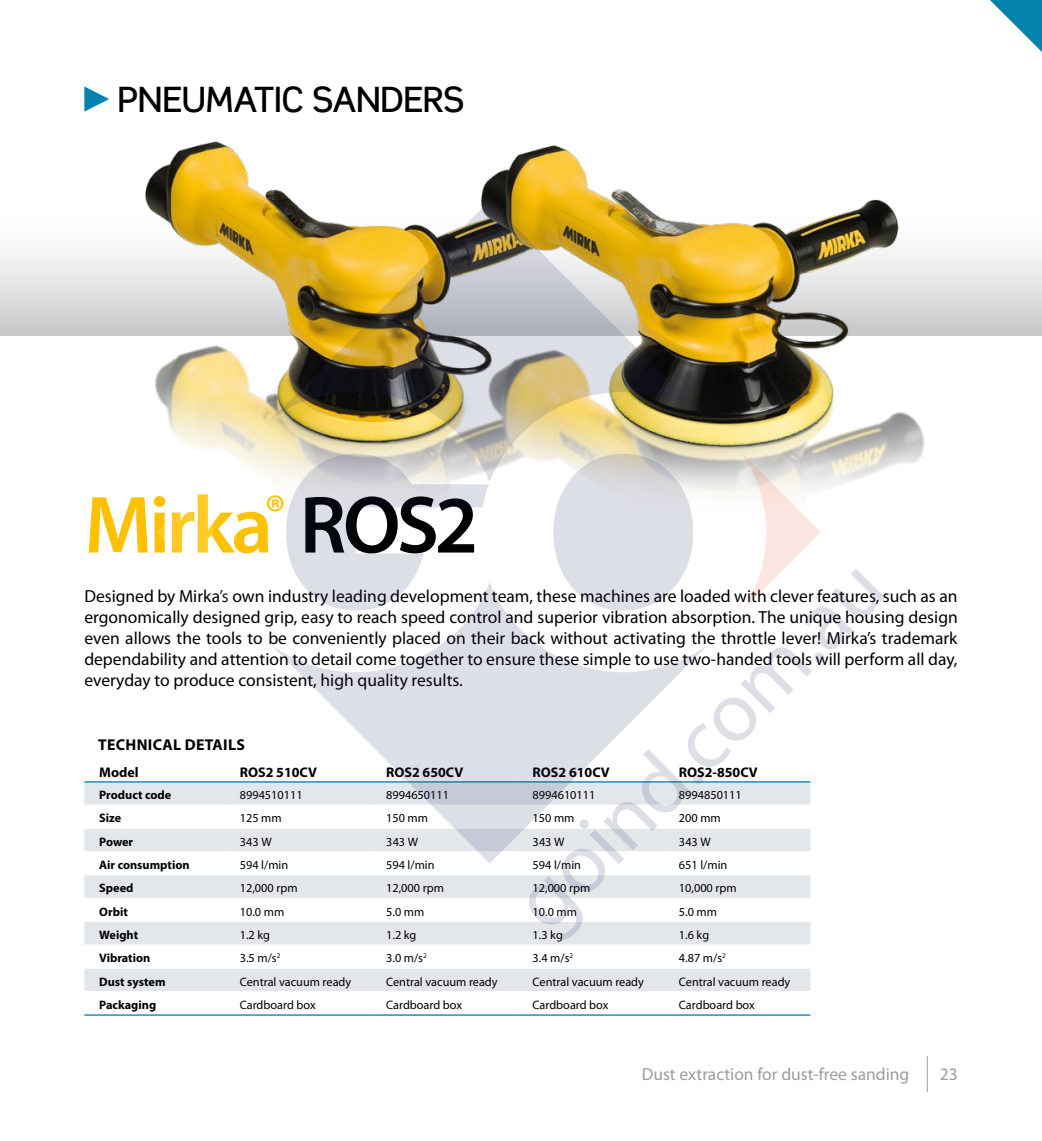
<style>
.page{position:relative;width:1042px;height:1141px;background:#fff}
.page>*{position:absolute;margin:0;border:0;box-sizing:border-box;transform-origin:0 0}
.t1{font:600 81.9px "Myriad Pro";letter-spacing:-.04em;color:#fdc100}
.t2{font:500 35px "Scene Pro";letter-spacing:-.015em;color:#000}
.t3{font:17.5px/21px "Myriad Pro";color:#000;text-align:justify}
.t4{font:17.5px "Myriad Pro";color:#9d9d9c}
.t5{font:700 15.75px "Myriad Pro";letter-spacing:.02em;color:#000}
.t6{font:700 14px "Myriad Pro";color:#000}
.t7{font:12.25px "Myriad Pro";color:#000}
.t8{font:700 12.25px "Myriad Pro";color:#000}
.s1{color:#000}
</style>
<div class="page">
<svg style="left:990px;top:0;width:52px;height:52px"></svg>
<div style="left:84px;top:783px;width:186px;height:22px;background:#e4e7ea"></div>
<svg style="left:84px;top:829px;width:726px;height:162px;fill:#e4e7ea"></svg>
<hr style="left:84px;top:851px;width:141px;height:1px;background:#fff">
<hr style="left:225px;top:851px;width:146px;height:1px;background:#fff">
<hr style="left:84px;top:781px;width:141px;height:2px;background:#0481ad">
<hr style="left:225px;top:781px;width:146px;height:2px;background:#0481ad">
<hr style="left:84px;top:1014px;width:141px;height:2px;background:#0481ad">
<hr style="left:225px;top:1014px;width:146px;height:2px;background:#0481ad">
<hr style="left:371px;top:1014px;width:147px;height:2px;background:#0481ad">
<hr style="left:518px;top:1014px;width:146px;height:2px;background:#0481ad">
<hr style="left:664px;top:1014px;width:146px;height:2px;background:#0481ad">
<hr style="left:84px;top:944px;width:141px;height:2px;background:#fff">
<hr style="left:225px;top:944px;width:146px;height:2px;background:#fff">
<hr style="left:371px;top:944px;width:147px;height:2px;background:#fff">
<hr style="left:518px;top:944px;width:146px;height:2px;background:#fff">
<hr style="left:664px;top:944px;width:146px;height:2px;background:#fff">
<hr style="left:84px;top:898px;width:141px;height:1px;background:#fff">
<hr style="left:225px;top:898px;width:146px;height:1px;background:#fff">
<hr style="left:371px;top:898px;width:147px;height:1px;background:#fff">
<hr style="left:518px;top:898px;width:146px;height:1px;background:#fff">
<img style="left:0;top:86px;width:1042px;height:391px">
<hr style="left:927px;top:1056px;width:1px;height:36px;background:#9d9d9c">
<img style="left:848px;top:25px;width:156px;height:156px">
<img style="left:270px;top:201px;width:438px;height:281px">
<svg style="left:270px;top:582px;width:256px;height:281px;fill:#e4e7ea"></svg>
<svg style="left:286px;top:454px;width:203px;height:157px"></svg>
<svg style="left:156px;top:450px;width:84px;height:27px"></svg>
<svg style="left:526px;top:451px;width:359px;height:489px"></svg>
<h2 class="t2" style="left:118px;top:77px;width:348px">PNEUMATIC SANDERS</h2>
<h1 class="t1" style="left:84px;top:473px;width:395px">Mirka<sup>®</sup> <span class="s1">ROS2</span></h1>
<p class="t3" style="left:84px;top:585px;width:875px">Designed by Mirka’s own industry leading development team, these machines are loaded with clever features, such as an ergonomically designed grip, easy to reach speed control and superior vibration absorption. The unique housing design even allows the tools to be conveniently placed on their back without activating the throttle lever! Mirka’s trademark dependability and attention to detail come together to ensure these simple to use two-handed tools will perform all day, everyday to produce consistent, high quality results.</p>
<p class="t5" style="left:98px;top:735px;width:148px">TECHNICAL DETAILS</p>
<p class="t6" style="left:99px;top:763px;width:41px">Model</p>
<p class="t6" style="left:240px;top:763px;width:79px">ROS2 510CV</p>
<p class="t6" style="left:386px;top:763px;width:79px">ROS2 650CV</p>
<p class="t6" style="left:532px;top:763px;width:79px">ROS2 610CV</p>
<p class="t6" style="left:679px;top:763px;width:80px">ROS2-850CV</p>
<p class="t8" style="left:99px;top:787px;width:74px">Product code</p>
<p class="t7" style="left:240px;top:787px;width:64px">8994510111</p>
<p class="t7" style="left:386px;top:787px;width:64px">8994650111</p>
<p class="t7" style="left:532px;top:787px;width:64px">8994610111</p>
<p class="t7" style="left:679px;top:787px;width:64px">8994850111</p>
<p class="t8" style="left:99px;top:810px;width:24px">Size</p>
<p class="t7" style="left:240px;top:811px;width:43px">125 mm</p>
<p class="t7" style="left:386px;top:811px;width:43px">150 mm</p>
<p class="t7" style="left:532px;top:811px;width:43px">150 mm</p>
<p class="t7" style="left:679px;top:811px;width:43px">200 mm</p>
<p class="t8" style="left:99px;top:834px;width:36px">Power</p>
<p class="t7" style="left:240px;top:834px;width:33px">343 W</p>
<p class="t7" style="left:386px;top:834px;width:33px">343 W</p>
<p class="t7" style="left:532px;top:834px;width:33px">343 W</p>
<p class="t7" style="left:679px;top:834px;width:33px">343 W</p>
<p class="t8" style="left:99px;top:857px;width:92px">Air consumption</p>
<p class="t7" style="left:240px;top:857px;width:50px">594 l/min</p>
<p class="t7" style="left:386px;top:857px;width:50px">594 l/min</p>
<p class="t7" style="left:532px;top:857px;width:50px">594 l/min</p>
<p class="t7" style="left:679px;top:857px;width:50px">651 l/min</p>
<p class="t8" style="left:99px;top:880px;width:36px">Speed</p>
<p class="t7" style="left:240px;top:881px;width:59px">12,000 rpm</p>
<p class="t7" style="left:386px;top:881px;width:59px">12,000 rpm</p>
<p class="t7" style="left:532px;top:881px;width:59px">12,000 rpm</p>
<p class="t7" style="left:679px;top:881px;width:59px">10,000 rpm</p>
<p class="t8" style="left:99px;top:904px;width:30px">Orbit</p>
<p class="t7" style="left:240px;top:904px;width:46px">10.0 mm</p>
<p class="t7" style="left:386px;top:904px;width:40px">5.0 mm</p>
<p class="t7" style="left:532px;top:904px;width:46px">10.0 mm</p>
<p class="t7" style="left:679px;top:904px;width:40px">5.0 mm</p>
<p class="t8" style="left:99px;top:927px;width:40px">Weight</p>
<p class="t7" style="left:240px;top:927px;width:32px">1.2 kg</p>
<p class="t7" style="left:386px;top:927px;width:32px">1.2 kg</p>
<p class="t7" style="left:532px;top:927px;width:32px">1.3 kg</p>
<p class="t7" style="left:679px;top:927px;width:32px">1.6 kg</p>
<p class="t8" style="left:99px;top:950px;width:53px">Vibration</p>
<p class="t7" style="left:240px;top:951px;width:42px">3.5 m/s<sup>2</sup></p>
<p class="t7" style="left:386px;top:951px;width:42px">3.0 m/s<sup>2</sup></p>
<p class="t7" style="left:532px;top:951px;width:42px">3.4 m/s<sup>2</sup></p>
<p class="t7" style="left:679px;top:951px;width:48px">4.87 m/s<sup>2</sup></p>
<p class="t8" style="left:99px;top:974px;width:68px">Dust system</p>
<p class="t7" style="left:240px;top:974px;width:113px">Central vacuum ready</p>
<p class="t7" style="left:386px;top:974px;width:113px">Central vacuum ready</p>
<p class="t7" style="left:532px;top:974px;width:113px">Central vacuum ready</p>
<p class="t7" style="left:679px;top:974px;width:113px">Central vacuum ready</p>
<p class="t8" style="left:99px;top:997px;width:58px">Packaging</p>
<p class="t7" style="left:240px;top:997px;width:77px">Cardboard box</p>
<p class="t7" style="left:386px;top:997px;width:77px">Cardboard box</p>
<p class="t7" style="left:532px;top:997px;width:77px">Cardboard box</p>
<p class="t7" style="left:679px;top:997px;width:77px">Cardboard box</p>
<p class="t4" style="left:642px;top:1063px;width:269px">Dust extraction for dust-free sanding</p>
<p class="t4" style="left:939px;top:1063px;width:19px">23</p>
</div>
